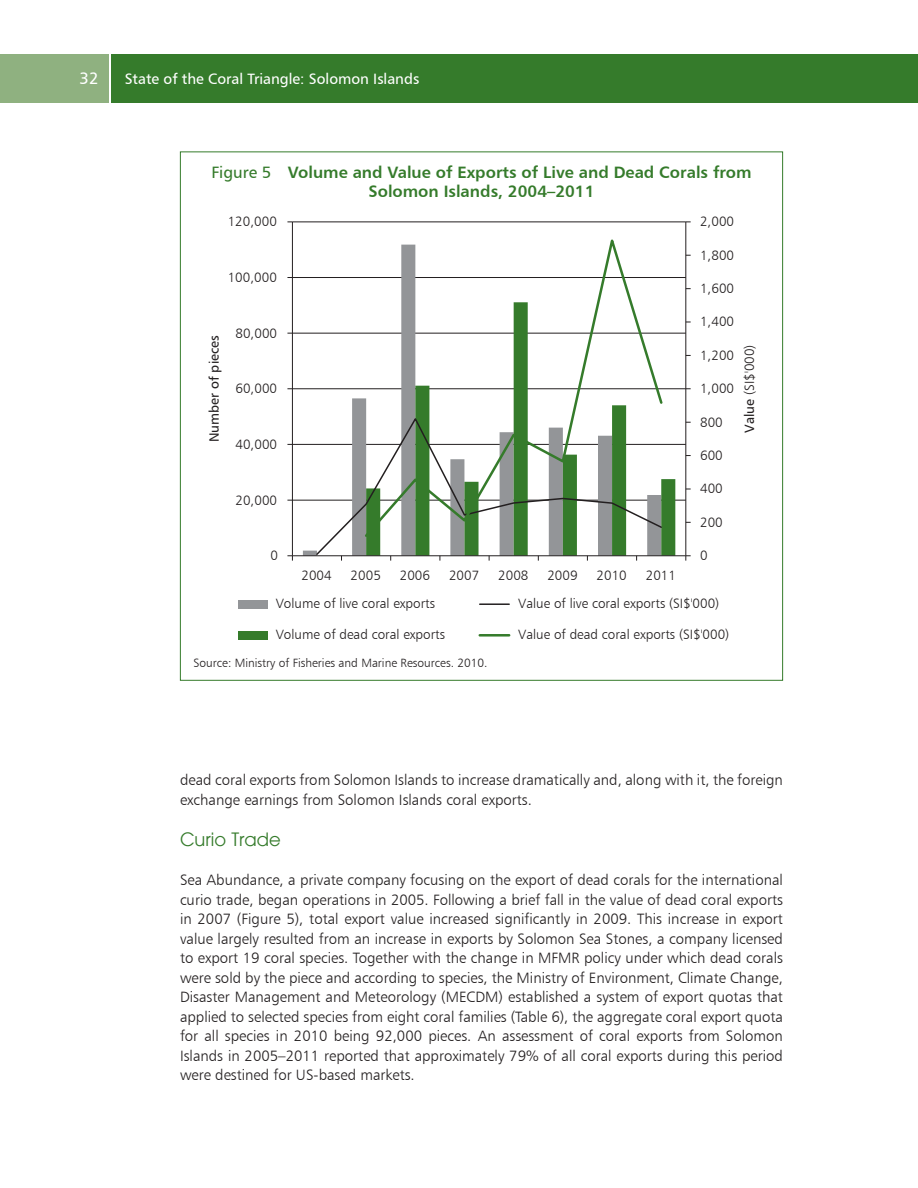
<style>
.page{position:relative;width:918px;height:1188px;background:#fff}
.page>*{position:absolute;margin:0;border:0;box-sizing:border-box;transform-origin:0 0}
.t1{font:18px "Avant Garde";color:#357b2b}
.t2{font:16.5px/19.8px "Humanist 777 BT Bold B";color:#357b2b;text-align:center}
.t3{font:16.5px "Humanist 777 BT Roman B";color:#fff}
.t4{font:15px/19.5px "Humanist 777 BT Light B";color:#231f20}
.t5{font:15px "Humanist 777 BT Roman B";color:#fff}
.t6{font:13.5px "Humanist 777 BT Light B";color:#231f20}
.t7{font:13.5px "Humanist 777 BT Roman B";color:#231f20}
.t8{font:12px "Humanist 777 BT Light B";color:#231f20}
.s1{font-family:"Humanist 777 BT Roman B"}
</style>
<div class="page">
<div style="left:111px;top:54px;width:807px;height:48px;background:#357b2b"></div>
<div style="left:0;top:54px;width:109px;height:48px;background:#8fb180"></div>
<hr style="left:292px;top:500px;width:394px;height:1px;background:#231f20">
<hr style="left:292px;top:444px;width:394px;height:1px;background:#231f20">
<hr style="left:292px;top:388px;width:394px;height:1px;background:#231f20">
<hr style="left:292px;top:333px;width:394px;height:1px;background:#231f20">
<hr style="left:292px;top:277px;width:394px;height:1px;background:#231f20">
<hr style="left:292px;top:222px;width:394px;height:1px;background:#231f20">
<svg style="left:303px;top:332px;width:60px;height:223px"></svg>
<svg style="left:663px;top:332px;width:12px;height:223px"></svg>
<hr style="left:685px;top:222px;width:1px;height:334px;background:#231f20">
<hr style="left:292px;top:222px;width:1px;height:334px;background:#231f20">
<hr style="left:292px;top:555px;width:394px;height:1px;background:#231f20">
<svg style="left:287px;top:555px;width:6px;height:6px"></svg>
<svg style="left:685px;top:555px;width:6px;height:6px"></svg>
<svg style="left:315px;top:416px;width:348px;height:140px"></svg>
<svg style="left:363px;top:239px;width:301px;height:300px"></svg>
<div style="left:238px;top:600px;width:30px;height:8px;background:#939598"></div>
<div style="left:238px;top:631px;width:30px;height:8px;background:#357b2b"></div>
<hr style="left:480px;top:603px;width:29px;height:2px;background:#231f20">
<hr style="left:480px;top:634px;width:29px;height:3px;background:#357b2b">
<p class="t5" style="left:125px;top:69px;width:296px">State of the Coral Triangle: Solomon Islands</p>
<p class="t3" style="left:80px;top:68px;width:20px">32</p>
<p class="t5" style="left:133px;top:69px;width:170px">ame Energy, More Power</p>
<p class="t2" style="left:211px;top:162px;width:542px"><span class="s1">Figure 5</span> Volume and Value of Exports of Live and Dead Corals from<br>Solomon Islands, 2004–2011</p>
<p class="t6" style="left:228px;top:213px;width:51px">120,000</p>
<p class="t6" style="left:228px;top:269px;width:51px">100,000</p>
<p class="t7" style="left:206px;top:442px;width:109px;rotate:-90deg">Number of pieces</p>
<p class="t6" style="left:235px;top:325px;width:43px">80,000</p>
<p class="t6" style="left:235px;top:380px;width:43px">60,000</p>
<p class="t6" style="left:235px;top:436px;width:43px">40,000</p>
<p class="t6" style="left:235px;top:492px;width:43px">20,000</p>
<p class="t6" style="left:270px;top:547px;width:9px">0</p>
<p class="t6" style="left:301px;top:567px;width:32px">2004</p>
<p class="t6" style="left:351px;top:567px;width:32px">2005</p>
<p class="t6" style="left:400px;top:567px;width:32px">2006</p>
<p class="t6" style="left:449px;top:567px;width:32px">2007</p>
<p class="t6" style="left:498px;top:567px;width:32px">2008</p>
<p class="t6" style="left:547px;top:567px;width:32px">2009</p>
<p class="t6" style="left:597px;top:567px;width:32px">2010</p>
<p class="t6" style="left:646px;top:567px;width:32px">2011</p>
<p class="t6" style="left:700px;top:213px;width:36px">2,000</p>
<p class="t6" style="left:700px;top:247px;width:36px">1,800</p>
<p class="t6" style="left:700px;top:280px;width:36px">1,600</p>
<p class="t6" style="left:700px;top:313px;width:36px">1,400</p>
<p class="t6" style="left:700px;top:347px;width:36px">1,200</p>
<p class="t6" style="left:700px;top:380px;width:36px">1,000</p>
<p class="t6" style="left:700px;top:414px;width:24px">800</p>
<p class="t6" style="left:700px;top:447px;width:24px">600</p>
<p class="t6" style="left:700px;top:480px;width:24px">400</p>
<p class="t6" style="left:700px;top:514px;width:24px">200</p>
<p class="t6" style="left:700px;top:547px;width:9px">0</p>
<p class="t6" style="left:276px;top:595px;width:161px">Volume of live coral exports</p>
<p class="t6" style="left:276px;top:626px;width:171px">Volume of dead coral exports</p>
<p class="t8" style="left:194px;top:656px;width:296px">Source: Ministry of Fisheries and Marine Resources. 2010.</p>
<p class="t6" style="left:518px;top:595px;width:203px">Value of live coral exports (SI$'000)</p>
<p class="t6" style="left:518px;top:626px;width:213px">Value of dead coral exports (SI$'000)</p>
<p class="t6" style="left:741px;top:433px;width:90px;rotate:-90deg"><span class="s1">Value</span> (SI$'000)</p>
<p class="t4" style="left:180px;top:770px;width:604px">dead coral exports from Solomon Islands to increase dramatically and, along with it, the foreign exchange earnings from Solomon Islands coral exports.</p>
<p class="t1" style="left:180px;top:829px;width:102px">Curio Trade</p>
<p class="t4" style="left:180px;top:870px;width:605px;text-align:justify">Sea Abundance, a private company focusing on the export of dead corals for the international curio trade, began operations in 2005. Following a brief fall in the value of dead coral exports in 2007 (Figure 5), total export value increased significantly in 2009. This increase in export value largely resulted from an increase in exports by Solomon Sea Stones, a company licensed to export 19 coral species. Together with the change in MFMR policy under which dead corals were sold by the piece and according to species, the Ministry of Environment, Climate Change, Disaster Management and Meteorology (MECDM) established a system of export quotas that applied to selected species from eight coral families (Table 6), the aggregate coral export quota for all species in 2010 being 92,000 pieces. An assessment of coral exports from Solomon Islands in 2005–2011 reported that approximately 79% of all coral exports during this period were destined for US-based markets.</p>
</div>
